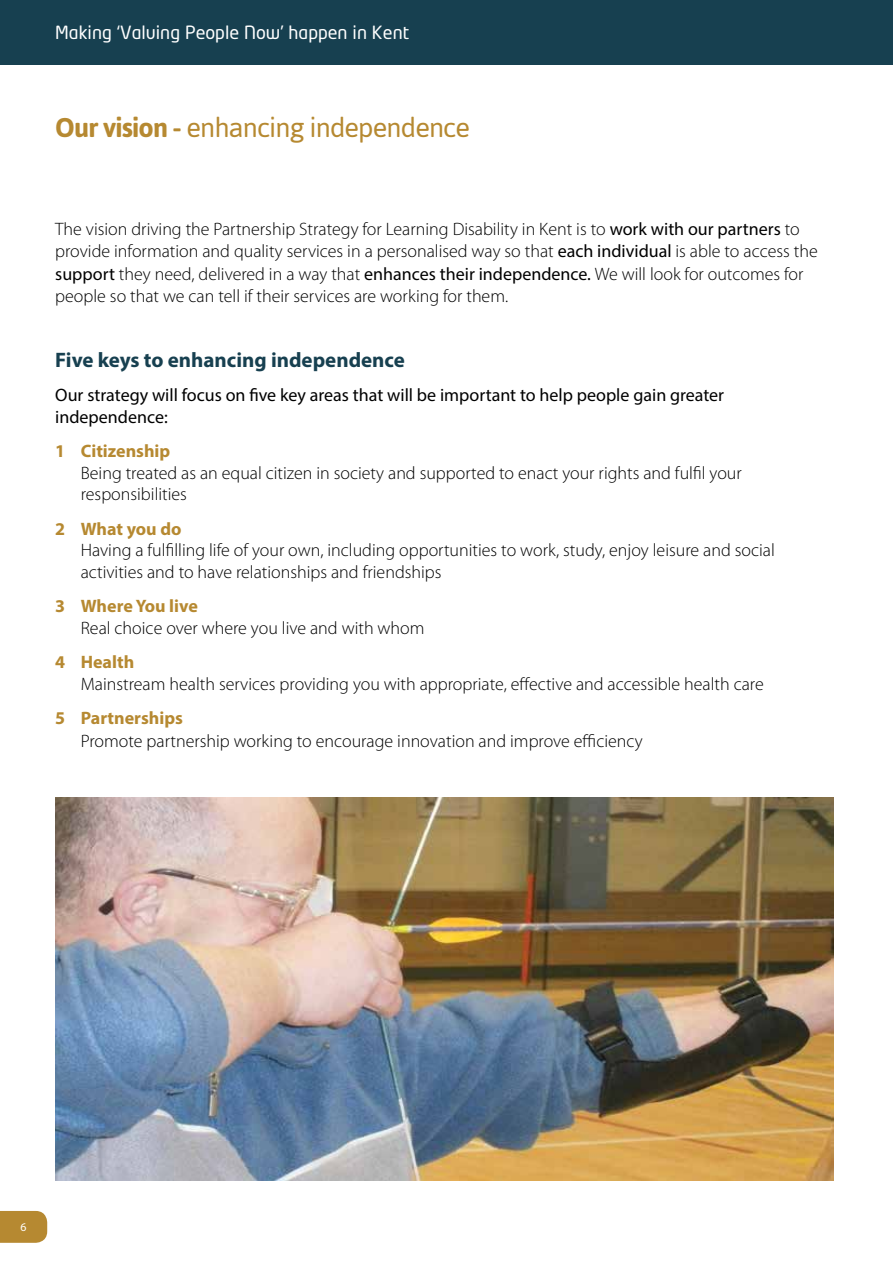
<style>
.page{position:relative;width:893px;height:1263px;background:#fff}
.page>*{position:absolute;margin:0;border:0;box-sizing:border-box;transform-origin:0 0}
.t1{font:27px "Asap";letter-spacing:-.03em;color:#b68931}
.t2{font:700 21px "Myriad Pro";color:#174050}
.t3{font:300 18px/22.5px "Myriad Pro";color:#000}
.t4{font:18px/21.6px "Myriad Pro";color:#000}
.t5{font:700 18px "Myriad Pro";color:#b68931}
.t6{font:18px "Neo Tech";color:#fff}
.t7{font:11.7px "Myriad Pro";color:#fff}
.s1{font-weight:700}
.s2{font-weight:400}
</style>
<div class="page">
<div style="left:0;top:1211px;width:47px;height:32px;background:#b68931"></div>
<div style="left:0;top:0;width:893px;height:65px;background:#174050"></div>
<img style="left:55px;top:797px;width:778px;height:383px">
<p class="t6" style="left:55px;top:24px;width:355px">Making ‘Valuing People Now’ happen in Kent</p>
<h1 class="t1" style="left:55px;top:112px;width:416px"><span class="s1">Our vision -</span> enhancing independence</h1>
<p class="t3" style="left:55px;top:218px;width:764px">The vision driving the Partnership Strategy for Learning Disability in Kent is to <span class="s2">work with our partners</span> to provide information and quality services in a personalised way so that <span class="s2">each individual</span> is able to access the <span class="s2">support</span> they need, delivered in a way that <span class="s2">enhances their independence.</span> We will look for outcomes for people so that we can tell if their services are working for them.</p>
<p class="t2" style="left:55px;top:346px;width:351px">Five keys to enhancing independence</p>
<p class="t4" style="left:55px;top:384px;width:670px">Our strategy will focus on five key areas that will be important to help people gain greater independence:</p>
<p class="t5" style="left:55px;top:439px;width:117px">1 Citizenship</p>
<p class="t3" style="left:81px;top:462px;width:662px;line-height:21.6px">Being treated as an equal citizen in society and supported to enact your rights and fulfil your responsibilities</p>
<p class="t5" style="left:55px;top:517px;width:128px">2 What you do</p>
<p class="t3" style="left:81px;top:540px;width:695px;line-height:21.6px">Having a fulfilling life of your own, including opportunities to work, study, enjoy leisure and social activities and to have relationships and friendships</p>
<p class="t5" style="left:55px;top:594px;width:144px">3 Where You live</p>
<p class="t3" style="left:81px;top:617px;width:345px">Real choice over where you live and with whom</p>
<p class="t5" style="left:55px;top:650px;width:80px">4 Health</p>
<p class="t3" style="left:81px;top:673px;width:684px">Mainstream health services providing you with appropriate, effective and accessible health care</p>
<p class="t5" style="left:55px;top:706px;width:129px">5 Partnerships</p>
<p class="t3" style="left:81px;top:730px;width:563px">Promote partnership working to encourage innovation and improve efficiency</p>
<p class="t7" style="left:20px;top:1220px;width:8px">6</p>
</div>
